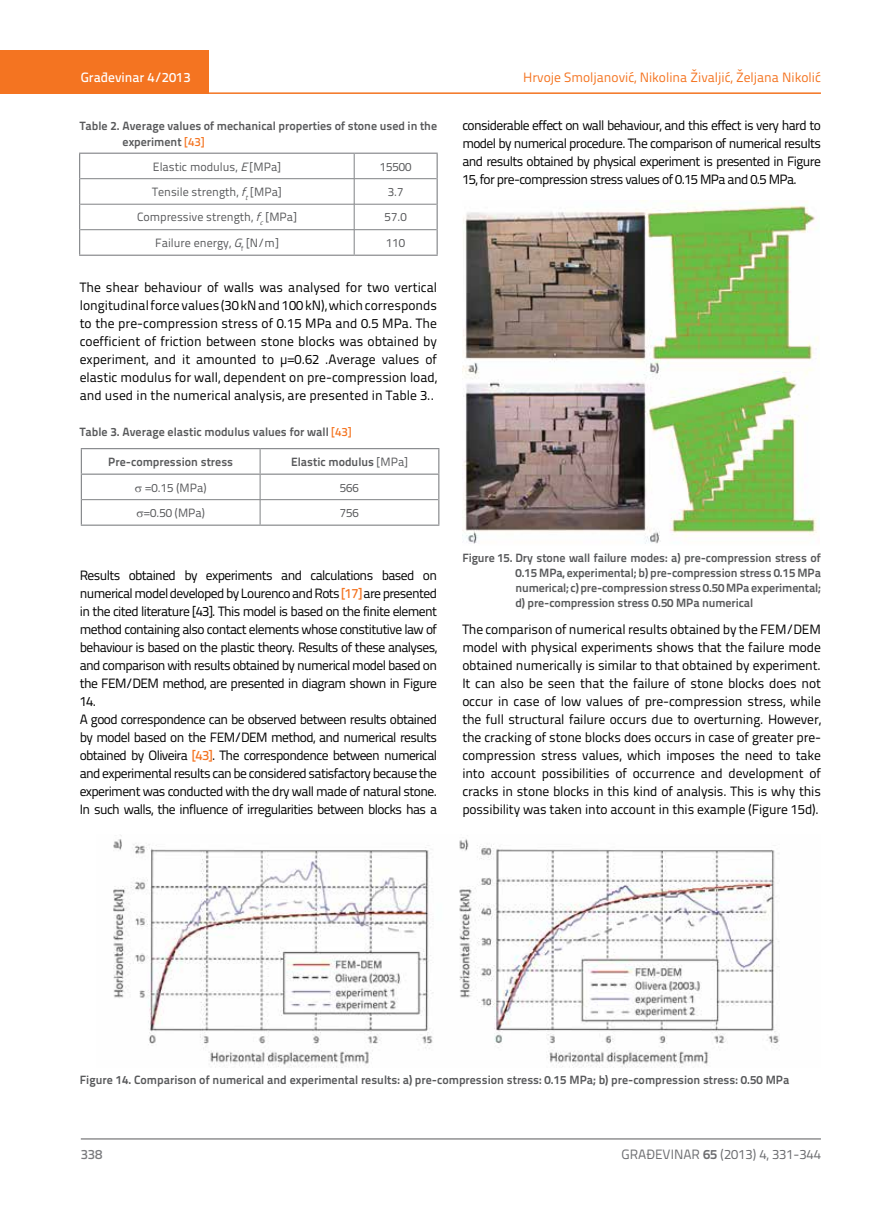
<style>
.page{position:relative;width:872px;height:1212px;background:#fff}
.page>*{position:absolute;margin:0;border:0;box-sizing:border-box;transform-origin:0 0}
.t1{font:13.5px/18px "Titillium Text 22 L";letter-spacing:-.045em;color:#000;text-align:justify}
.t2{font:13.5px "Titillium Text 22 L";color:#f47421}
.t3{font:13.5px "Titillium Text 22 L";color:#6d6e71}
.t4{font:500 13.5px "Titillium Text 22 L";color:#fff}
.t5{font:500 13.5px "Titillium Text 22 L";color:#797a7d}
.t6{font:700 12px/15px "Titillium Text 22 L";color:#58595b}
.t7{font:12px "Titillium Text 22 L";color:#58595b}
.s1{font-weight:500;color:#f47421}
.s2{font-style:italic}
.s3{font-weight:400}
.s4{font-weight:700}
</style>
<div class="page">
<div style="left:0;top:50px;width:208px;height:44px;background:#f47421"></div>
<hr style="left:0;top:92px;width:821px;height:2px;background:#f47421">
<hr style="left:81px;top:1139px;width:740px;height:1px;background:#58595b">
<hr style="left:80px;top:178px;width:274px;height:1px;background:#808285">
<hr style="left:354px;top:178px;width:82px;height:1px;background:#808285">
<hr style="left:80px;top:204px;width:274px;height:1px;background:#808285">
<hr style="left:354px;top:204px;width:82px;height:1px;background:#808285">
<hr style="left:80px;top:229px;width:274px;height:1px;background:#808285">
<hr style="left:354px;top:229px;width:82px;height:1px;background:#808285">
<svg style="left:354px;top:154px;width:1px;height:101px"></svg>
<hr style="left:79px;top:153px;width:275px;height:1px;background:#808285">
<hr style="left:354px;top:153px;width:84px;height:1px;background:#808285">
<hr style="left:436px;top:154px;width:2px;height:25px;background:#808285">
<hr style="left:436px;top:179px;width:2px;height:25px;background:#808285">
<hr style="left:436px;top:204px;width:2px;height:26px;background:#808285">
<svg style="left:79px;top:154px;width:1px;height:101px"></svg>
<hr style="left:436px;top:230px;width:2px;height:25px;background:#808285">
<hr style="left:79px;top:255px;width:275px;height:1px;background:#808285">
<hr style="left:354px;top:255px;width:84px;height:1px;background:#808285">
<hr style="left:82px;top:499px;width:178px;height:1px;background:#808285">
<hr style="left:260px;top:499px;width:178px;height:1px;background:#808285">
<svg style="left:260px;top:449px;width:1px;height:76px"></svg>
<hr style="left:81px;top:525px;width:179px;height:1px;background:#808285">
<hr style="left:260px;top:525px;width:179px;height:1px;background:#808285">
<hr style="left:81px;top:448px;width:179px;height:1px;background:#808285">
<svg style="left:81px;top:449px;width:1px;height:76px"></svg>
<hr style="left:260px;top:448px;width:179px;height:1px;background:#808285">
<svg style="left:438px;top:449px;width:1px;height:76px"></svg>
<hr style="left:81px;top:474px;width:179px;height:1px;background:#808285">
<hr style="left:260px;top:474px;width:179px;height:1px;background:#808285">
<img style="left:113px;top:835px;width:667px;height:233px">
<img style="left:462px;top:200px;width:356px;height:344px">
<p class="t4" style="left:81px;top:67px;width:111px">Građevinar 4/2013</p>
<p class="t6" style="left:123px;top:116px;width:316px;line-height:16.5px;text-indent:-43px">Table 2. Average values of mechanical properties of stone used in the experiment <span class="s1">[43]</span></p>
<p class="t7" style="left:153px;top:158px;width:129px">Elastic modulus, <span class="s2">E</span>[MPa]</p>
<p class="t7" style="left:380px;top:158px;width:33px">15500</p>
<p class="t7" style="left:152px;top:183px;width:131px">Tensile strength, <span class="s2">f</span><sub>t</sub>[MPa]</p>
<p class="t7" style="left:388px;top:183px;width:17px">3.7</p>
<p class="t7" style="left:137px;top:208px;width:161px">Compressive strength, <span class="s2">f</span><sub>c</sub>[MPa]</p>
<p class="t7" style="left:384px;top:208px;width:24px">57.0</p>
<p class="t7" style="left:155px;top:234px;width:125px">Failure energy, <span class="s2">G</span><sub>f</sub> [N/m]</p>
<p class="t7" style="left:386px;top:234px;width:21px">110</p>
<p class="t1" style="left:80px;top:277px;width:359px">The shear behaviour of walls was analysed for two vertical longitudinal force values (30 kN and 100 kN), which corresponds to the pre-compression stress of 0.15 MPa and 0.5 MPa. The coefficient of friction between stone blocks was obtained by experiment, and it amounted to μ=0.62 .Average values of elastic modulus for wall, dependent on pre-compression load, and used in the numerical analysis, are presented in Table 3..</p>
<p class="t6" style="left:80px;top:423px;width:273px">Table 3. Average elastic modulus values for wall <span class="s1">[43]</span></p>
<p class="t6" style="left:108px;top:453px;width:126px">Pre-compression stress</p>
<p class="t6" style="left:291px;top:453px;width:118px">Elastic modulus <span class="s3">[MPa]</span></p>
<p class="t7" style="left:145px;top:478px;width:63px">=0.15 (MPa)</p>
<p class="t7" style="left:340px;top:478px;width:21px">566</p>
<p class="t7" style="left:144px;top:504px;width:63px">=0.50 (MPa)</p>
<p class="t7" style="left:340px;top:504px;width:21px">756</p>
<p class="t1" style="left:80px;top:565px;width:359px;text-align:left">Results obtained by experiments and calculations based on numerical model developed by Lourenco and Rots <span class="s1">[17]</span> are presented in the cited literature [43]. This model is based on the finite element method containing also contact elements whose constitutive law of behaviour is based on the plastic theory. Results of these analyses, and comparison with results obtained by numerical model based on the FEM/DEM method, are presented in diagram shown in Figure 14.<br>A good correspondence can be observed between results obtained by model based on the FEM/DEM method, and numerical results obtained by Oliveira <span class="s1">[43]</span>. The correspondence between numerical and experimental results can be considered satisfactory because the experiment was conducted with the dry wall made of natural stone.<br>In such walls, the influence of irregularities between blocks has a</p>
<p class="t2" style="left:523px;top:68px;width:299px">Hrvoje Smoljanović, Nikolina Živaljić, Željana Nikolić</p>
<p class="t1" style="left:462px;top:115px;width:360px">considerable effect on wall behaviour, and this effect is very hard to model by numerical procedure. The comparison of numerical results and results obtained by physical experiment is presented in Figure 15, for pre-compression stress values of 0.15 MPa and 0.5 MPa.</p>
<p class="t6" style="left:515px;top:549px;width:307px;text-align:justify;text-indent:-53px">Figure 15. Dry stone wall failure modes: a) pre-compression stress of 0.15 MPa, experimental; b) pre-compression stress 0.15 MPa numerical; c) pre-compression stress 0.50 MPa experimental; d) pre-compression stress 0.50 MPa numerical</p>
<p class="t1" style="left:462px;top:619px;width:360px">The comparison of numerical results obtained by the FEM/DEM model with physical experiments shows that the failure mode obtained numerically is similar to that obtained by experiment.<br>It can also be seen that the failure of stone blocks does not occur in case of low values of pre-compression stress, while the full structural failure occurs due to overturning. However, the cracking of stone blocks does occurs in case of greater pre&shy;compression stress values, which imposes the need to take into account possibilities of occurrence and development of cracks in stone blocks in this kind of analysis. This is why this possibility was taken into account in this example (Figure 15d).</p>
<p class="t6" style="left:80px;top:1072px;width:711px">Figure 14. Comparison of numerical and experimental results: a) pre-compression stress: 0.15 MPa; b) pre-compression stress: 0.50 MPa</p>
<p class="t5" style="left:81px;top:1144px;width:23px">338</p>
<p class="t3" style="left:621px;top:1144px;width:201px">GRAĐEVINAR <span class="s4">65</span> (2013) 4, 331-344</p>
</div>
